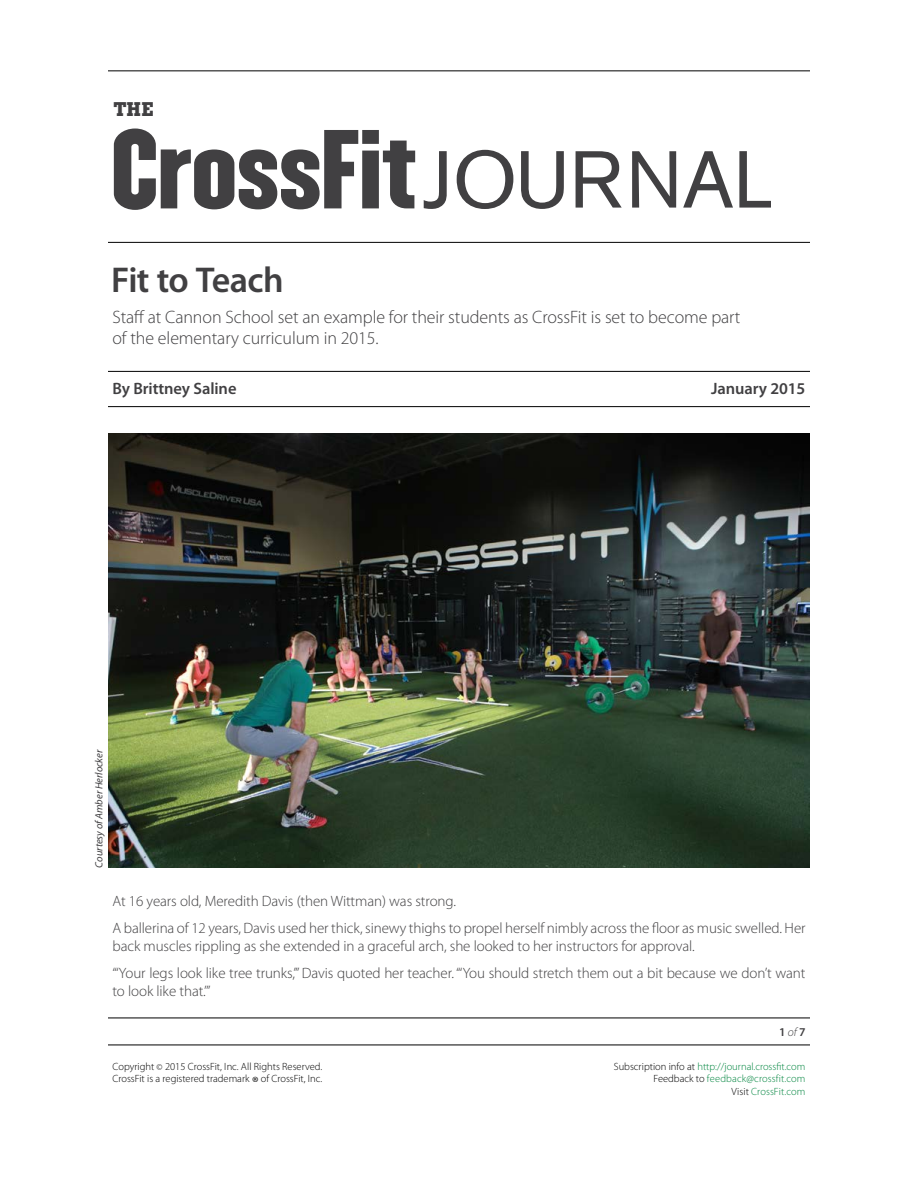
<style>
.page{position:relative;width:918px;height:1188px;background:#fff}
.page>*{position:absolute;margin:0;border:0;box-sizing:border-box;transform-origin:0 0}
.t1{font:79.8px "Akzidenz Grotesk BE";color:#414042}
.t2{font:600 36px "Myriad Pro";letter-spacing:-.015em;color:#414042}
.t3{font:700 19.65px "Boton";color:#414042}
.t4{font:300 18px/21px "Myriad Pro";letter-spacing:-.005em;color:#414042}
.t5{font:600 16.5px "Myriad Pro";letter-spacing:-.005em;color:#414042}
.t6{font:300 15px/27px "Myriad Pro";letter-spacing:-.005em;color:#414042}
.t7{font:600 12px "Myriad Pro";color:#414042}
.t8{font:300 10.5px/12.6px "Myriad Pro";color:#00853f;text-align:right}
.t9{font:300 10.5px/12px "Myriad Pro";color:#000}
.t10{font:italic 10.5px "Myriad Pro";letter-spacing:-.005em;color:#414042}
.s1{font-weight:300;font-style:italic}
.s2{font-size:9px}
.s3{font-size:16.5px}
.s4{color:#000}
</style>
<div class="page">
<hr style="left:108px;top:1018px;width:702px;height:1px;background:#000">
<hr style="left:108px;top:1045px;width:702px;height:1px;background:#000">
<svg style="left:114px;top:129px;width:301px;height:81px"></svg>
<hr style="left:108px;top:242px;width:702px;height:1px;background:#000">
<hr style="left:108px;top:71px;width:702px;height:1px;background:#000">
<hr style="left:108px;top:371px;width:702px;height:1px;background:#000">
<hr style="left:108px;top:406px;width:702px;height:1px;background:#000">
<img style="left:108px;top:433px;width:702px;height:435px">
<h3 class="t3" style="left:114px;top:98px;width:41px">THE</h3>
<h2 class="t2" style="left:111px;top:260px;width:174px">Fit to Teach</h2>
<h1 class="t1" style="left:423px;top:132px;width:354px">JOURNAL</h1>
<p class="t4" style="left:112px;top:307px;width:630px">Staff at Cannon School set an example for their students as CrossFit is set to become part of the elementary curriculum in 2015.</p>
<p class="t5" style="left:112px;top:379px;width:126px">By Brittney Saline</p>
<p class="t5" style="left:711px;top:379px;width:96px">January 2015</p>
<p class="t10" style="left:93px;top:868px;width:119px;rotate:-90deg">Courtesy of Amber Herlocker</p>
<p class="t6" style="left:112px;top:888px;width:695px">At 16 years old, Meredith Davis (then Wittman) was strong.<br>A ballerina of 12 years, Davis used her thick, sinewy thighs to propel herself nimbly across the floor as music swelled. Her</p>
<p class="t6" style="left:112px;top:933px;width:695px">back muscles rippling as she extended in a graceful arch, she looked to her instructors for approval.<br>“‘Your legs look like tree trunks,’” Davis quoted her teacher. “‘You should stretch them out a bit because we don’t want</p>
<p class="t6" style="left:112px;top:978px;width:99px">to look like that.’”</p>
<p class="t7" style="left:779px;top:1025px;width:28px">1 <span class="s1">of</span> 7</p>
<p class="t9" style="left:112px;top:1061px;width:211px">Copyright <span class="s2">©</span> 2015 CrossFit, Inc. All Rights Reserved.<br>CrossFit is a registered trademark <span class="s3">®</span> of CrossFit, Inc.</p>
<p class="t8" style="left:614px;top:1060px;width:193px"><span class="s4">Subscription info at</span> http://journal.crossfit.com<br><span class="s4">Feedback to</span> feedback@crossfit.com<br><span class="s4">Visit</span> CrossFit.com</p>
</div>
